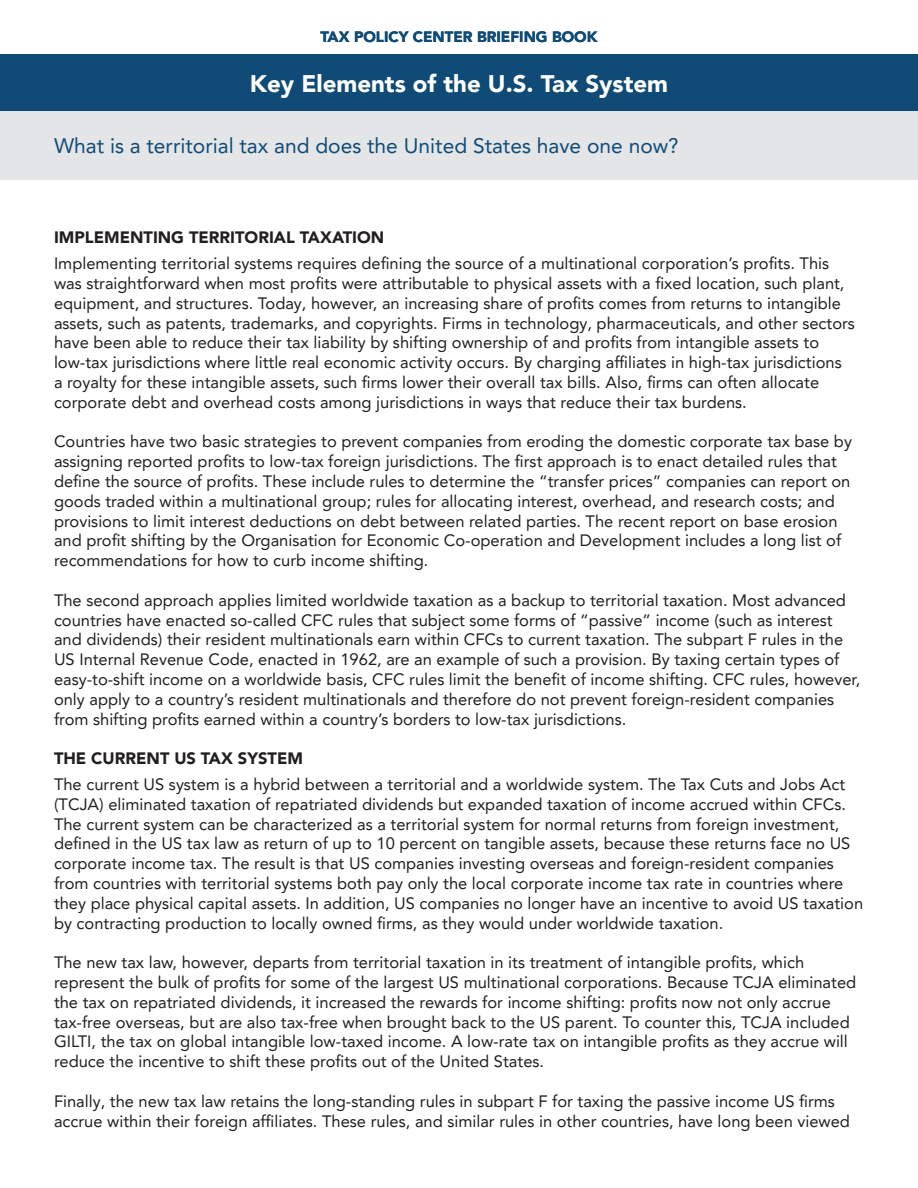
<style>
.page{position:relative;width:918px;height:1188px;background:#fff}
.page>*{position:absolute;margin:0;border:0;box-sizing:border-box;transform-origin:0 0}
.t1{font:900 24px "Avenir LT Pro";color:#fff}
.t2{font:21px "Avenir LT Pro";color:#0f4b76}
.t3{font:16.5px/19.8px "Avenir LT Pro";color:#231f20}
.t4{font:900 16.5px "Avenir LT Pro";color:#231f20}
.t5{font:900 15px "Avenir LT Pro";color:#0f4b76}
</style>
<div class="page">
<div style="left:0;top:54px;width:918px;height:58px;background:#0f4b76"></div>
<div style="left:0;top:112px;width:918px;height:68px;background:#e4e5e7"></div>
<p class="t5" style="left:320px;top:28px;width:279px">TAX POLICY CENTER BRIEFING BOOK</p>
<p class="t1" style="left:250px;top:69px;width:420px">Key Elements of the U.S. Tax System</p>
<p class="t2" style="left:54px;top:133px;width:626px">What is a territorial tax and does the United States have one now?</p>
<p class="t2" style="left:54px;top:133px;width:117px">Introduction</p>
<p class="t4" style="left:54px;top:227px;width:332px">IMPLEMENTING TERRITORIAL TAXATION</p>
<p class="t3" style="left:54px;top:253px;width:803px">Implementing territorial systems requires defining the source of a multinational corporation’s profits. This was straightforward when most profits were attributable to physical assets with a fixed location, such plant, equipment, and structures. Today, however, an increasing share of profits comes from returns to intangible assets, such as patents, trademarks, and copyrights. Firms in technology, pharmaceuticals, and other sectors have been able to reduce their tax liability by shifting ownership of and profits from intangible assets to low-tax jurisdictions where little real economic activity occurs. By charging affiliates in high-tax jurisdictions<br>a royalty for these intangible assets, such firms lower their overall tax bills. Also, firms can often allocate corporate debt and overhead costs among jurisdictions in ways that reduce their tax burdens.</p>
<p class="t3" style="left:54px;top:432px;width:800px">Countries have two basic strategies to prevent companies from eroding the domestic corporate tax base by assigning reported profits to low-tax foreign jurisdictions. The first approach is to enact detailed rules that define the source of profits. These include rules to determine the “transfer prices” companies can report on goods traded within a multinational group; rules for allocating interest, overhead, and research costs; and provisions to limit interest deductions on debt between related parties. The recent report on base erosion and profit shifting by the Organisation for Economic Co-operation and Development includes a long list of recommendations for how to curb income shifting.</p>
<p class="t3" style="left:54px;top:590px;width:808px">The second approach applies limited worldwide taxation as a backup to territorial taxation. Most advanced countries have enacted so-called CFC rules that subject some forms of “passive” income (such as interest and dividends) their resident multinationals earn within CFCs to current taxation. The subpart F rules in the US Internal Revenue Code, enacted in 1962, are an example of such a provision. By taxing certain types of easy-to-shift income on a worldwide basis, CFC rules limit the benefit of income shifting. CFC rules, however, only apply to a country’s resident multinationals and therefore do not prevent foreign-resident companies from shifting profits earned within a country’s borders to low-tax jurisdictions.</p>
<p class="t4" style="left:54px;top:748px;width:251px">THE CURRENT US TAX SYSTEM</p>
<p class="t3" style="left:54px;top:774px;width:811px">The current US system is a hybrid between a territorial and a worldwide system. The Tax Cuts and Jobs Act (TCJA) eliminated taxation of repatriated dividends but expanded taxation of income accrued within CFCs.<br>The current system can be characterized as a territorial system for normal returns from foreign investment, defined in the US tax law as return of up to 10 percent on tangible assets, because these returns face no US corporate income tax. The result is that US companies investing overseas and foreign-resident companies from countries with territorial systems both pay only the local corporate income tax rate in countries where they place physical capital assets. In addition, US companies no longer have an incentive to avoid US taxation by contracting production to locally owned firms, as they would under worldwide taxation.</p>
<p class="t3" style="left:54px;top:952px;width:804px">The new tax law, however, departs from territorial taxation in its treatment of intangible profits, which represent the bulk of profits for some of the largest US multinational corporations. Because TCJA eliminated the tax on repatriated dividends, it increased the rewards for income shifting: profits now not only accrue tax-free overseas, but are also tax-free when brought back to the US parent. To counter this, TCJA included GILTI, the tax on global intangible low-taxed income. A low-rate tax on intangible profits as they accrue will reduce the incentive to shift these profits out of the United States.</p>
<p class="t3" style="left:54px;top:1091px;width:798px">Finally, the new tax law retains the long-standing rules in subpart F for taxing the passive income US firms accrue within their foreign affiliates. These rules, and similar rules in other countries, have long been viewed</p>
</div>
